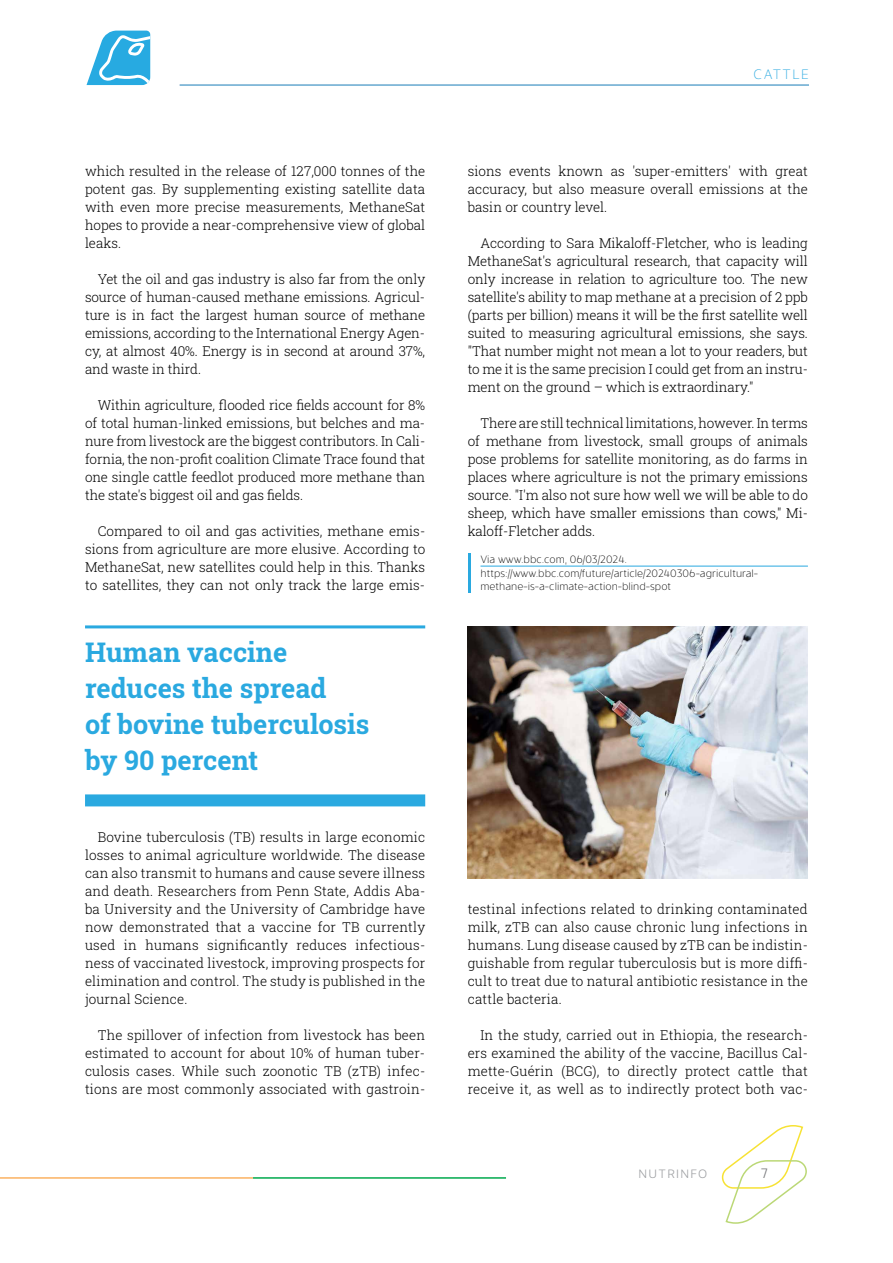
<style>
.page{position:relative;width:893px;height:1263px;background:#fff}
.page>*{position:absolute;margin:0;border:0;box-sizing:border-box;transform-origin:0 0}
.t1{font:700 27px/36px "Roboto Slab";color:#2aa9e0}
.t2{font:300 13.5px/18px "Roboto Slab";color:#000;text-align:justify}
.t3{font:200 13.5px "Evander";letter-spacing:.105em;color:#2aa9e0}
.t4{font:300 13.5px "Evander Pro";color:#77787b}
.t5{font:300 12px "Evander Pro";letter-spacing:.105em;color:#9d9fa2}
.t6{font:200 10.5px/13.5px "Evander";color:#000}
</style>
<div class="page">
<svg style="left:721px;top:1125px;width:86px;height:99px"></svg>
<hr style="left:0;top:1177px;width:253px;height:2px;background:#fbb161">
<hr style="left:253px;top:1177px;width:253px;height:2px;background:#00a94d">
<svg style="left:87px;top:31px;width:63px;height:54px"></svg>
<hr style="left:180px;top:85px;width:629px;height:1px;background:#2aa9e0">
<hr style="left:468px;top:553px;width:2px;height:40px;background:#2aa9e0">
<hr style="left:480px;top:566px;width:328px;height:1px;background:#2aa9e0">
<hr style="left:85px;top:625px;width:340px;height:3px;background:#2aa9e0">
<div style="left:85px;top:794px;width:340px;height:12px;background:#2aa9e0"></div>
<img style="left:468px;top:626px;width:340px;height:252px">
<p class="t2" style="left:85px;top:162px;width:342px">which resulted in the release of 127,000 tonnes of the potent gas. By supplementing existing satellite data with even more precise measurements, MethaneSat hopes to provide a near-comprehensive view of global leaks.</p>
<p class="t2" style="left:85px;top:270px;width:342px;text-indent:13px">Yet the oil and gas industry is also far from the only source of human-caused methane emissions. Agricul&shy;ture is in fact the largest human source of methane emissions, according to the International Energy Agen&shy;cy, at almost 40%. Energy is in second at around 37%, and waste in third.</p>
<p class="t2" style="left:85px;top:396px;width:342px;text-indent:13px">Within agriculture, flooded rice fields account for 8% of total human-linked emissions, but belches and ma&shy;nure from livestock are the biggest contributors. In Cali&shy;fornia, the non-profit coalition Climate Trace found that one single cattle feedlot produced more methane than the state's biggest oil and gas fields.</p>
<p class="t2" style="left:85px;top:522px;width:342px;text-indent:13px">Compared to oil and gas activities, methane emis&shy;sions from agriculture are more elusive. According to MethaneSat, new satellites could help in this. Thanks to satellites, they can not only track the large emis-</p>
<h1 class="t1" style="left:85px;top:634px;width:286px">Human vaccine reduces the spread<br>of bovine tuberculosis by 90 percent</h1>
<p class="t2" style="left:85px;top:828px;width:342px;text-indent:13px">Bovine tuberculosis (TB) results in large economic losses to animal agriculture worldwide. The disease can also transmit to humans and cause severe illness and death. Researchers from Penn State, Addis Aba&shy;ba University and the University of Cambridge have now demonstrated that a vaccine for TB currently used in humans significantly reduces infectious&shy;ness of vaccinated livestock, improving prospects for elimination and control. The study is published in the journal Science.</p>
<p class="t2" style="left:85px;top:1026px;width:342px;text-indent:13px">The spillover of infection from livestock has been estimated to account for about 10% of human tuber&shy;culosis cases. While such zoonotic TB (zTB) infec&shy;tions are most commonly associated with gastroin-</p>
<p class="t3" style="left:753px;top:66px;width:57px">CATTLE</p>
<p class="t2" style="left:468px;top:162px;width:342px">sions events known as 'super-emitters' with great accuracy, but also measure overall emissions at the basin or country level.</p>
<p class="t2" style="left:468px;top:234px;width:342px;text-indent:13px">According to Sara Mikaloff-Fletcher, who is leading MethaneSat's agricultural research, that capacity will only increase in relation to agriculture too. The new satellite's ability to map methane at a precision of 2 ppb (parts per billion) means it will be the first satellite well suited to measuring agricultural emissions, she says. "That number might not mean a lot to your readers, but to me it is the same precision I could get from an instru&shy;ment on the ground – which is extraordinary."</p>
<p class="t2" style="left:468px;top:414px;width:342px;text-indent:13px">There are still technical limitations, however. In terms of methane from livestock, small groups of animals pose problems for satellite monitoring, as do farms in places where agriculture is not the primary emissions source. "I'm also not sure how well we will be able to do sheep, which have smaller emissions than cows," Mi&shy;kaloff-Fletcher adds.</p>
<p class="t6" style="left:480px;top:553px;width:279px">Via www.bbc.com, 06/03/2024. https://www.bbc.com/future/article/20240306-agricultural&shy;methane-is-a-climate-action-blind-spot</p>
<p class="t2" style="left:468px;top:900px;width:342px">testinal infections related to drinking contaminated milk, zTB can also cause chronic lung infections in humans. Lung disease caused by zTB can be indistin&shy;guishable from regular tuberculosis but is more diffi&shy;cult to treat due to natural antibiotic resistance in the cattle bacteria.</p>
<p class="t2" style="left:468px;top:1026px;width:342px;text-indent:13px">In the study, carried out in Ethiopia, the research&shy;ers examined the ability of the vaccine, Bacillus Cal&shy;mette-Guérin (BCG), to directly protect cattle that receive it, as well as to indirectly protect both vac-</p>
<p class="t5" style="left:639px;top:1166px;width:70px">NUTRINFO</p>
<p class="t4" style="left:760px;top:1165px;width:9px">7</p>
</div>
